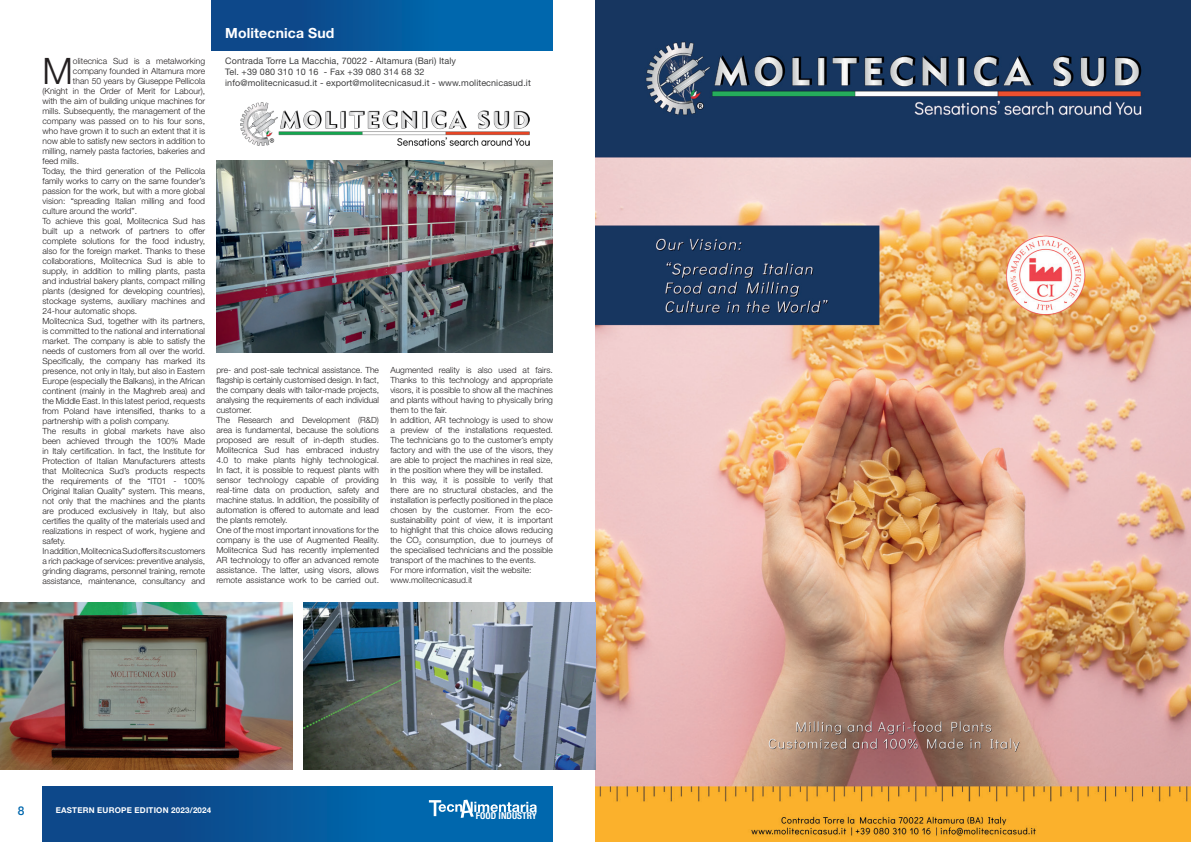
<style>
.page{position:relative;width:1191px;height:842px;background:#fff}
.page>*{position:absolute;margin:0;border:0;box-sizing:border-box;transform-origin:0 0}
.t1{font:300 36.5px "Helvetica Neue LT Std";color:#231f20}
.t2{font:700 14px "Helvetica Neue LT Std";letter-spacing:.01em;color:#fff}
.t3{font:500 12px "Helvetica Neue";color:#0067ad}
.t4{font:700 condensed 9.5px "Helvetica Neue";color:#fff}
.t5{font:9px "Helvetica Neue LT Std";letter-spacing:.01em;color:#3e3e3f}
.t6{font:300 8.5px/10px "Helvetica Neue LT Std";color:#231f20;text-align:justify}
.t7{font:700 8px "Helvetica Neue LT Std";letter-spacing:.025em;color:#fff}
</style>
<div class="page">
<img style="left:595px;top:0;width:596px;height:842px">
<div style="left:42px;top:787px;width:511px;height:55px;background:linear-gradient(to right,#0f4384,#006fb5)"></div>
<svg style="left:429px;top:800px;width:108px;height:18px"></svg>
<div style="left:212px;top:0;width:341px;height:50px;background:linear-gradient(to right,#0f4384,#006fb5)"></div>
<img style="left:0;top:603px;width:292px;height:167px">
<img style="left:216px;top:160px;width:337px;height:192px">
<img style="left:240px;top:103px;width:289px;height:42px">
<img style="left:303px;top:603px;width:292px;height:167px">
<p class="t1" style="left:43px;top:49px;width:32px">M</p>
<p class="t6" style="left:73px;top:56px;width:134px">olitecnica Sud is a metalworking</p>
<p class="t6" style="left:73px;top:66px;width:134px">company founded in Altamura more</p>
<p class="t6" style="left:73px;top:76px;width:134px">than 50 years by Giuseppe Pellicola</p>
<p class="t6" style="left:43px;top:86px;width:164px">(Knight in the Order of Merit for Labour),</p>
<p class="t6" style="left:43px;top:96px;width:164px">with the aim of building unique machines for</p>
<p class="t6" style="left:43px;top:106px;width:164px">mills. Subsequently, the management of the</p>
<p class="t6" style="left:43px;top:116px;width:164px">company was passed on to his four sons,</p>
<p class="t6" style="left:43px;top:126px;width:164px">who have grown it to such an extent that it is</p>
<p class="t6" style="left:43px;top:136px;width:164px">now able to satisfy new sectors in addition to</p>
<p class="t6" style="left:43px;top:146px;width:164px">milling, namely pasta factories, bakeries and</p>
<p class="t6" style="left:43px;top:156px;width:38px">feed mills.</p>
<p class="t6" style="left:43px;top:166px;width:164px">Today, the third generation of the Pellicola family works to carry on the same founder’s passion for the work, but with a more global vision: “spreading Italian milling and food culture around the world”.</p>
<p class="t6" style="left:43px;top:216px;width:164px">To achieve this goal, Molitecnica Sud has built up a network of partners to offer complete solutions for the food industry, also for the foreign market. Thanks to these collaborations, Molitecnica Sud is able to supply, in addition to milling plants, pasta and industrial bakery plants, compact milling plants (designed for developing countries), stockage systems, auxiliary machines and 24-hour automatic shops.</p>
<p class="t6" style="left:43px;top:316px;width:164px">Molitecnica Sud, together with its partners, is committed to the national and international market. The company is able to satisfy the needs of customers from all over the world.<br>Specifically, the company has marked its presence, not only in Italy, but also in Eastern Europe (especially the Balkans), in the African continent (mainly in the Maghreb area) and the Middle East. In this latest period, requests from Poland have intensified, thanks to a partnership with a polish company.</p>
<p class="t6" style="left:43px;top:426px;width:164px">The results in global markets have also been achieved through the 100% Made in Italy certification. In fact, the Institute for Protection of Italian Manufacturers attests that Molitecnica Sud’s products respects the requirements of the “IT01 - 100% Original Italian Quality” system. This means, not only that the machines and the plants are produced exclusively in Italy, but also certifies the quality of the materials used and realizations in respect of work, hygiene and safety.</p>
<p class="t6" style="left:43px;top:546px;width:164px">In addition, Molitecnica Sud offers its customers a rich package of services: preventive analysis, grinding diagrams, personnel training, remote assistance, maintenance, consultancy and</p>
<p class="t2" style="left:225px;top:25px;width:111px">Molitecnica Sud</p>
<p class="t5" style="left:225px;top:56px;width:232px">Contrada Torre La Macchia, 70022 - Altamura (Bari) Italy</p>
<p class="t5" style="left:225px;top:67px;width:201px">Tel. +39 080 310 10 16 - Fax +39 080 314 68 32</p>
<p class="t5" style="left:225px;top:77px;width:307px">info@molitecnicasud.it - export@molitecnicasud.it - www.molitecnicasud.it</p>
<p class="t6" style="left:216px;top:364px;width:164px">pre- and post-sale technical assistance. The flagship is certainly customised design. In fact, the company deals with tailor-made projects, analysing the requirements of each individual customer.</p>
<p class="t6" style="left:216px;top:414px;width:164px">The Research and Development (R&amp;D) area is fundamental, because the solutions proposed are result of in-depth studies.<br>Molitecnica Sud has embraced industry 4.0 to make plants highly technological.<br>In fact, it is possible to request plants with sensor technology capable of providing real-time data on production, safety and machine status. In addition, the possibility of automation is offered to automate and lead the plants remotely.</p>
<p class="t6" style="left:216px;top:524px;width:164px">One of the most important innovations for the company is the use of Augmented Reality.<br>Molitecnica Sud has recently implemented AR technology to offer an advanced remote assistance. The latter, using visors, allows remote assistance work to be carried out.</p>
<p class="t6" style="left:390px;top:364px;width:164px">Augmented reality is also used at fairs.<br>Thanks to this technology and appropriate visors, it is possible to show all the machines and plants without having to physically bring them to the fair.</p>
<p class="t6" style="left:390px;top:414px;width:164px">In addition, AR technology is used to show a preview of the installations requested.<br>The technicians go to the customer’s empty factory and with the use of the visors, they are able to project the machines in real size, in the position where they will be installed.</p>
<p class="t6" style="left:390px;top:474px;width:164px">In this way, it is possible to verify that there are no structural obstacles, and the installation is perfectly positioned in the place chosen by the customer. From the eco&shy;sustainability point of view, it is important to highlight that this choice allows reducing the CO<sub>2</sub> consumption, due to journeys of the specialised technicians and the possible transport of the machines to the events.</p>
<p class="t6" style="left:390px;top:564px;width:143px">For more information, visit the website:</p>
<p class="t6" style="left:390px;top:574px;width:84px">www.molitecnicasud.it</p>
<h3 class="t3" style="left:18px;top:801px;width:8px">8</h3>
<p class="t7" style="left:56px;top:806px;width:157px">EASTERN EUROPE EDITION 2023/2024</p>
<p class="t4" style="left:476px;top:810px;width:62px">FOOD INDUSTRY</p>
</div>
